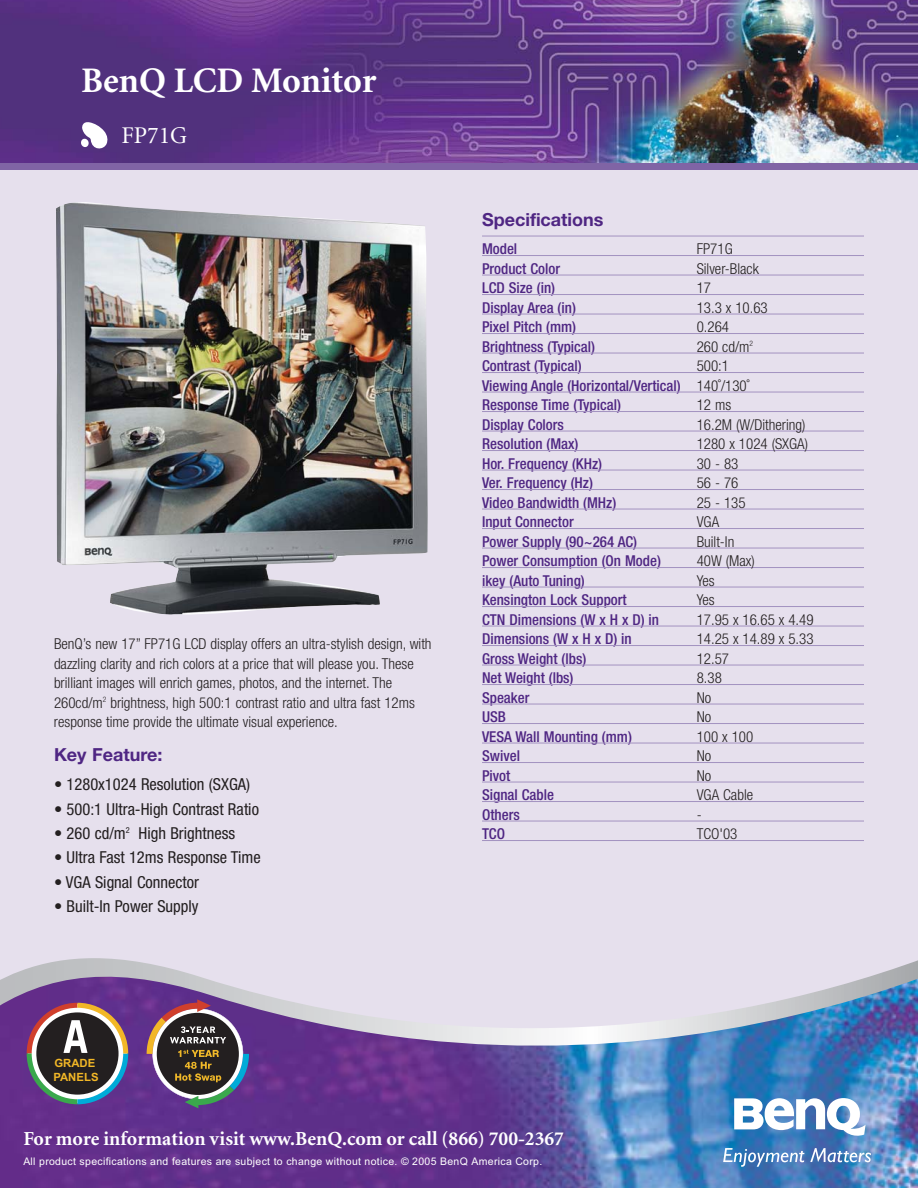
<style>
.page{position:relative;width:918px;height:1188px;background:#fff}
.page>*{position:absolute;margin:0;border:0;box-sizing:border-box;transform-origin:0 0}
.t1{font:700 36px "Minion";color:#fff}
.t2{font:24px "Minion";color:#fff}
.t3{font:700 19.95px "Minion";color:#fff}
.t4{font:700 18px "Helvetica Neue";color:#4f2683}
.t5{font:condensed 16.5px "Helvetica Neue";color:#231f20}
.t6{font:300 condensed 15px/19.5px "Helvetica Neue";color:#231f20}
.t7{font:500 condensed 15px/19.5px "Helvetica Neue";color:#4f2683}
.t8{font:700 11.4px/13.6px "Arial";color:#f2b727}
.t9{font:10.5px "Arial";letter-spacing:.03em;color:#fff}
</style>
<div class="page">
<div style="left:0;top:159px;width:918px;height:911px;background:#e6e0ed"></div>
<div style="left:0;top:148px;width:918px;height:22px;background:#8064a5"></div>
<img style="left:0;top:0;width:918px;height:163px">
<svg style="left:13px;top:958px;width:905px;height:16px"></svg>
<img style="left:0;top:974px;width:918px;height:214px">
<svg style="left:723px;top:1148px;width:81px;height:19px;background:#6b97c9"></svg>
<svg style="left:810px;top:1148px;width:61px;height:14px"></svg>
<svg style="left:734px;top:1098px;width:132px;height:40px"></svg>
<svg style="left:147px;top:999px;width:102px;height:109px;background:#625165"></svg>
<svg style="left:27px;top:1003px;width:101px;height:101px;background:#625864"></svg>
<hr style="left:482px;top:236px;width:382px;height:1px;background:#a392c0">
<hr style="left:482px;top:255px;width:382px;height:1px;background:#a392c0">
<hr style="left:482px;top:275px;width:382px;height:1px;background:#a392c0">
<hr style="left:482px;top:294px;width:382px;height:1px;background:#a392c0">
<hr style="left:482px;top:314px;width:382px;height:1px;background:#a392c0">
<hr style="left:482px;top:333px;width:382px;height:1px;background:#a392c0">
<hr style="left:482px;top:353px;width:382px;height:1px;background:#a392c0">
<hr style="left:482px;top:372px;width:382px;height:1px;background:#a392c0">
<hr style="left:482px;top:392px;width:382px;height:1px;background:#a392c0">
<hr style="left:482px;top:411px;width:382px;height:1px;background:#a392c0">
<hr style="left:482px;top:431px;width:382px;height:1px;background:#a392c0">
<hr style="left:482px;top:450px;width:382px;height:1px;background:#a392c0">
<hr style="left:482px;top:470px;width:382px;height:1px;background:#a392c0">
<hr style="left:482px;top:489px;width:382px;height:1px;background:#a392c0">
<hr style="left:482px;top:509px;width:382px;height:1px;background:#a392c0">
<hr style="left:482px;top:528px;width:382px;height:1px;background:#a392c0">
<hr style="left:482px;top:548px;width:382px;height:1px;background:#a392c0">
<hr style="left:482px;top:567px;width:382px;height:1px;background:#a392c0">
<hr style="left:482px;top:587px;width:382px;height:1px;background:#a392c0">
<hr style="left:482px;top:606px;width:382px;height:1px;background:#a392c0">
<hr style="left:482px;top:626px;width:382px;height:1px;background:#a392c0">
<hr style="left:482px;top:645px;width:382px;height:1px;background:#a392c0">
<hr style="left:482px;top:665px;width:382px;height:1px;background:#a392c0">
<hr style="left:482px;top:684px;width:382px;height:1px;background:#a392c0">
<hr style="left:482px;top:704px;width:382px;height:1px;background:#a392c0">
<hr style="left:482px;top:723px;width:382px;height:1px;background:#a392c0">
<hr style="left:482px;top:743px;width:382px;height:1px;background:#a392c0">
<hr style="left:482px;top:762px;width:382px;height:1px;background:#a392c0">
<hr style="left:482px;top:782px;width:382px;height:1px;background:#a392c0">
<hr style="left:482px;top:801px;width:382px;height:1px;background:#a392c0">
<hr style="left:482px;top:821px;width:382px;height:1px;background:#a392c0">
<hr style="left:482px;top:840px;width:382px;height:1px;background:#a392c0">
<svg style="left:81px;top:122px;width:26px;height:26px"></svg>
<img style="left:56px;top:202px;width:372px;height:413px">
<h1 class="t1" style="left:81px;top:67px;width:297px">BenQ LCD Monitor</h1>
<h2 class="t2" style="left:121px;top:126px;width:67px">FP71G</h2>
<p class="t6" style="left:54px;top:635px;width:379px">BenQ’s new 17” FP71G LCD display offers an ultra-stylish design, with dazzling clarity and rich colors at a price that will please you. These brilliant images will enrich games, photos, and the internet. The 260cd/m<sup>2</sup> brightness, high 500:1 contrast ratio and ultra fast 12ms response time provide the ultimate visual experience.</p>
<p class="t4" style="left:54px;top:748px;width:110px">Key Feature:</p>
<p class="t5" style="left:54px;top:778px;width:198px">• 1280x1024 Resolution (SXGA)</p>
<p class="t5" style="left:54px;top:803px;width:207px">• 500:1 Ultra-High Contrast Ratio</p>
<p class="t5" style="left:54px;top:827px;width:183px">• 260 cd/m<sup>2</sup> High Brightness</p>
<p class="t5" style="left:54px;top:851px;width:208px">• Ultra Fast 12ms Response Time</p>
<p class="t5" style="left:54px;top:876px;width:147px">• VGA Signal Connector</p>
<p class="t5" style="left:54px;top:900px;width:146px">• Built-In Power Supply</p>
<p class="t4" style="left:482px;top:213px;width:123px">Specifications</p>
<p class="t7" style="left:482px;top:240px;width:200px">Model<br>Product Color<br>LCD Size (in)<br>Display Area (in)<br>Pixel Pitch (mm)<br>Brightness (Typical)<br>Contrast (Typical)<br>Viewing Angle (Horizontal/Vertical)<br>Response Time (Typical)<br>Display Colors<br>Resolution (Max)<br>Hor. Frequency (KHz)<br>Ver. Frequency (Hz)<br>Video Bandwidth (MHz)<br>Input Connector<br>Power Supply (90~264 AC)<br>Power Consumption (On Mode) ikey (Auto Tuning)<br>Kensington Lock Support<br>CTN Dimensions (W x H x D) in<br>Dimensions (W x H x D) in<br>Gross Weight (lbs)<br>Net Weight (lbs)<br>Speaker<br>USB<br>VESA Wall Mounting (mm)<br>Swivel<br>Pivot<br>Signal Cable<br>Others<br>TCO</p>
<p class="t6" style="left:697px;top:240px;width:118px">FP71G<br>Silver-Black<br>17<br>13.3 x 10.63<br>0.264<br>260 cd/m<sup>2<br></sup>500:1<br>140˚/130˚<br>12 ms<br>16.2M (W/Dithering)<br>1280 x 1024 (SXGA)<br>30 - 83<br>56 - 76<br>25 - 135<br>VGA<br>Built-In<br>40W (Max)<br>Yes<br>Yes<br>17.95 x 16.65 x 4.49<br>14.25 x 14.89 x 5.33<br>12.57<br>8.38<br>No<br>No<br>100 x 100<br>No<br>No<br>VGA Cable<br>-<br>TCO'03</p>
<p class="t8" style="left:53px;top:1056px;width:47px">GRADE<br>PANELS</p>
<h3 class="t3" style="left:23px;top:1131px;width:542px">For more information visit www.BenQ.com or call (866) 700-2367</h3>
<p class="t9" style="left:23px;top:1158px;width:521px">All product specifications and features are subject to change without notice. © 2005 BenQ America Corp.</p>
</div>
